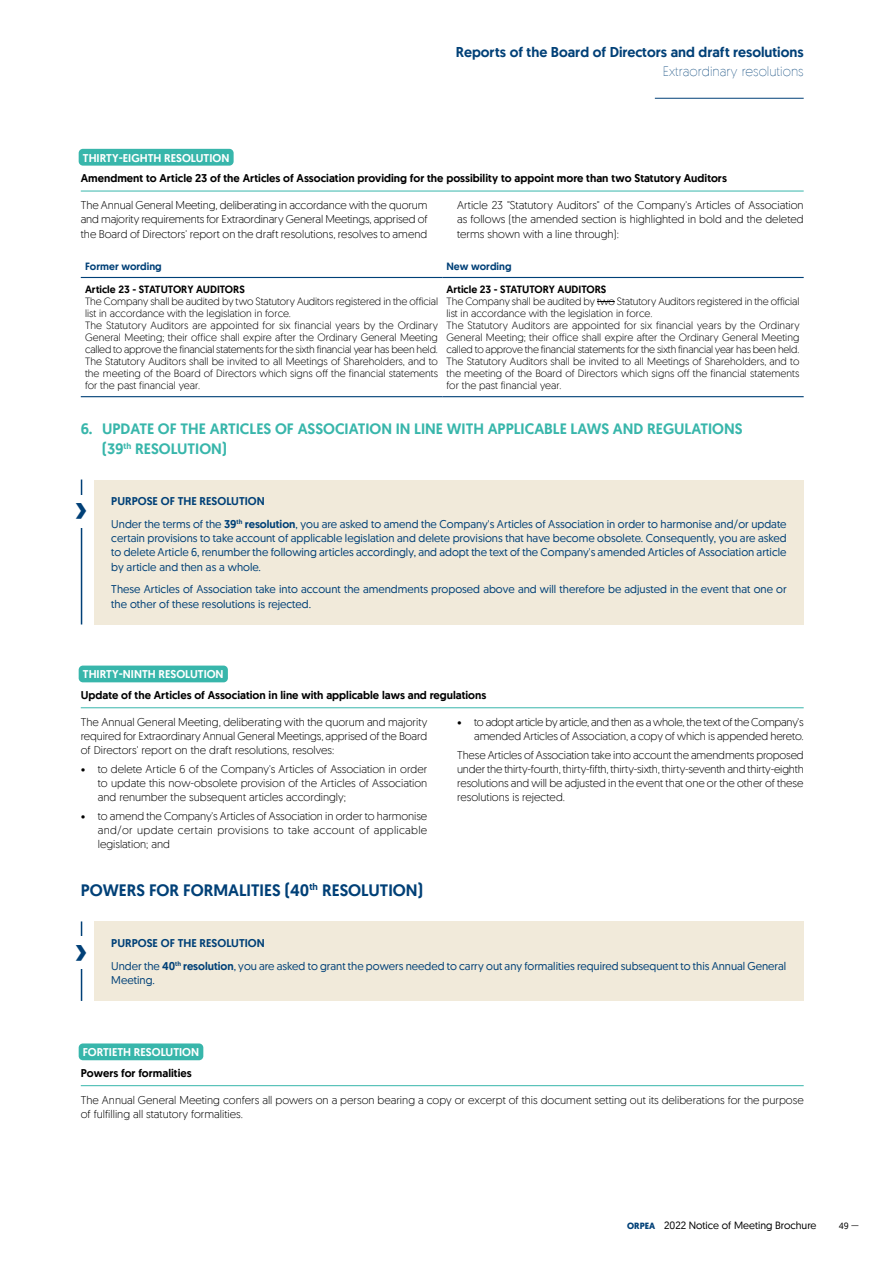
<style>
.page{position:relative;width:893px;height:1263px;background:#fff}
.page>*{position:absolute;margin:0;border:0;box-sizing:border-box;transform-origin:0 0}
.t1{font:500 42px "Geomanist";color:#004077}
.t2{font:500 16.5px "Geomanist";color:#004077}
.t3{font:500 15px/19.5px "Geomanist";color:#38b6ab}
.t4{font:500 14.25px "Geomanist";color:#004077}
.t5{font:200 13.5px "Geomanist";color:#004077}
.t6{font:300 11.25px/14.2px "Geomanist";color:#000;text-align:justify}
.t7{font:11.25px/14.2px "Geomanist";color:#004077}
.t8{font:500 11.25px "Geomanist";color:#000}
.t9{font:500 11.25px "Geomanist";color:#fff}
.t10{font:300 10.5px/12px "Geomanist";color:#000}
.t11{font:500 10.5px "Geomanist";color:#000}
.t12{font:10.5px "Geomanist";color:#000}
.t13{font:500 10.5px "Geomanist";color:#004077}
.t14{font:9px "Geomanist";color:#000}
.s1{font-weight:500}
.s2{font-weight:700;font-size:9px;color:#004077}
</style>
<div class="page">
<hr style="left:655px;top:98px;width:149px;height:1px;background:#004077">
<div style="left:79px;top:149px;width:155px;height:17px;background:#38b6ab;border-radius:4px"></div>
<hr style="left:81px;top:191px;width:723px;height:1px;background:#38b6ab">
<div style="left:79px;top:666px;width:149px;height:16px;background:#38b6ab;border-radius:4px"></div>
<hr style="left:81px;top:707px;width:723px;height:1px;background:#38b6ab">
<hr style="left:81px;top:396px;width:361px;height:1px;background:#004077">
<hr style="left:442px;top:396px;width:362px;height:1px;background:#004077">
<hr style="left:81px;top:277px;width:361px;height:1px;background:#004077">
<hr style="left:442px;top:277px;width:362px;height:1px;background:#004077">
<svg style="left:597px;top:301px;width:18px;height:1px"></svg>
<div style="left:94px;top:479px;width:710px;height:145px;background:#f1eada"></div>
<hr style="left:81px;top:479px;width:1px;height:145px;background:#004077">
<div style="left:73px;top:495px;width:17px;height:32px;background:#fff"></div>
<div style="left:79px;top:1043px;width:124px;height:17px;background:#38b6ab;border-radius:4px"></div>
<hr style="left:81px;top:1085px;width:723px;height:1px;background:#38b6ab">
<div style="left:94px;top:921px;width:710px;height:80px;background:#f1eada"></div>
<hr style="left:81px;top:921px;width:1px;height:80px;background:#004077">
<div style="left:73px;top:937px;width:17px;height:32px;background:#fff"></div>
<p class="t4" style="left:456px;top:44px;width:349px">Reports of the Board of Directors and draft resolutions</p>
<p class="t5" style="left:663px;top:66px;width:142px">Extraordinary resolutions</p>
<p class="t9" style="left:83px;top:150px;width:148px">THIRTY-EIGHTH RESOLUTION</p>
<p class="t8" style="left:81px;top:172px;width:648px">Amendment to Article 23 of the Articles of Association providing for the possibility to appoint more than two Statutory Auditors</p>
<p class="t6" style="left:81px;top:198px;width:348px">The Annual General Meeting, deliberating in accordance with the quorum and majority requirements for Extraordinary General Meetings, apprised of the Board of Directors' report on the draft resolutions, resolves to amend</p>
<p class="t6" style="left:457px;top:198px;width:348px">Article 23 "Statutory Auditors" of the Company's Articles of Association as follows (the amended section is highlighted in bold and the deleted terms shown with a line through):</p>
<p class="t13" style="left:85px;top:261px;width:78px">Former wording</p>
<p class="t13" style="left:446px;top:261px;width:67px">New wording</p>
<p class="t11" style="left:85px;top:284px;width:161px">Article 23 - STATUTORY AUDITORS</p>
<p class="t10" style="left:85px;top:295px;width:355px">The Company shall be audited by two Statutory Auditors registered in the official list in accordance with the legislation in force.<br>The Statutory Auditors are appointed for six financial years by the Ordinary General Meeting; their office shall expire after the Ordinary General Meeting called to approve the financial statements for the sixth financial year has been held.<br>The Statutory Auditors shall be invited to all Meetings of Shareholders, and to the meeting of the Board of Directors which signs off the financial statements for the past financial year.</p>
<p class="t11" style="left:446px;top:284px;width:161px">Article 23 - STATUTORY AUDITORS</p>
<p class="t10" style="left:446px;top:295px;width:355px">The Company shall be audited by two Statutory Auditors registered in the official list in accordance with the legislation in force.<br>The Statutory Auditors are appointed for six financial years by the Ordinary General Meeting; their office shall expire after the Ordinary General Meeting called to approve the financial statements for the sixth financial year has been held.<br>The Statutory Auditors shall be invited to all Meetings of Shareholders, and to the meeting of the Board of Directors which signs off the financial statements for the past financial year.</p>
<h3 class="t3" style="left:102px;top:419px;width:642px;text-indent:-21px">6. UPDATE OF THE ARTICLES OF ASSOCIATION IN LINE WITH APPLICABLE LAWS AND REGULATIONS (39<sup>th</sup> RESOLUTION)</h3>
<h1 class="t1" style="left:75px;top:484px;width:14px">›</h1>
<p class="t7" style="left:111px;top:490px;width:677px;line-height:22.8px"><span class="s1">PURPOSE OF THE RESOLUTION<br></span>Under the terms of the <span class="s1">39</span><sup>th</sup> <span class="s1">resolution</span>, you are asked to amend the Company's Articles of Association in order to harmonise and/or update</p>
<p class="t7" style="left:111px;top:532px;width:677px;text-align:justify">certain provisions to take account of applicable legislation and delete provisions that have become obsolete. Consequently, you are asked to delete Article 6, renumber the following articles accordingly, and adopt the text of the Company's amended Articles of Association article by article and then as a whole.</p>
<p class="t7" style="left:111px;top:583px;width:677px">These Articles of Association take into account the amendments proposed above and will therefore be adjusted in the event that one or the other of these resolutions is rejected.</p>
<p class="t9" style="left:83px;top:667px;width:142px">THIRTY-NINTH RESOLUTION</p>
<p class="t8" style="left:81px;top:689px;width:407px">Update of the Articles of Association in line with applicable laws and regulations</p>
<p class="t6" style="left:81px;top:715px;width:348px">The Annual General Meeting, deliberating with the quorum and majority required for Extraordinary Annual General Meetings, apprised of the Board of Directors' report on the draft resolutions, resolves:</p>
<p class="t6" style="left:98px;top:762px;width:331px">to delete Article 6 of the Company's Articles of Association in order to update this now-obsolete provision of the Articles of Association and renumber the subsequent articles accordingly;</p>
<p class="t6" style="left:98px;top:809px;width:331px">to amend the Company's Articles of Association in order to harmonise and/or update certain provisions to take account of applicable legislation; and</p>
<p class="t6" style="left:474px;top:715px;width:331px">to adopt article by article, and then as a whole, the text of the Company's amended Articles of Association, a copy of which is appended hereto.</p>
<p class="t6" style="left:457px;top:748px;width:348px">These Articles of Association take into account the amendments proposed under the thirty-fourth, thirty-fifth, thirty-sixth, thirty-seventh and thirty-eighth resolutions and will be adjusted in the event that one or the other of these resolutions is rejected.</p>
<h2 class="t2" style="left:81px;top:879px;width:344px">POWERS FOR FORMALITIES (40<sup>th</sup> RESOLUTION)</h2>
<h1 class="t1" style="left:75px;top:926px;width:14px">›</h1>
<p class="t7" style="left:111px;top:932px;width:677px;line-height:22.8px"><span class="s1">PURPOSE OF THE RESOLUTION<br></span>Under the <span class="s1">40</span><sup>th</sup> <span class="s1">resolution</span>, you are asked to grant the powers needed to carry out any formalities required subsequent to this Annual General</p>
<p class="t7" style="left:111px;top:973px;width:45px">Meeting.</p>
<p class="t9" style="left:83px;top:1046px;width:118px">FORTIETH RESOLUTION</p>
<p class="t8" style="left:81px;top:1067px;width:112px">Powers for formalities</p>
<p class="t6" style="left:81px;top:1093px;width:724px">The Annual General Meeting confers all powers on a person bearing a copy or excerpt of this document setting out its deliberations for the purpose of fulfilling all statutory formalities.</p>
<p class="t12" style="left:627px;top:1221px;width:191px"><span class="s2">ORPEA</span> 2022 Notice of Meeting Brochure</p>
<p class="t14" style="left:839px;top:1220px;width:22px">49 —</p>
</div>
